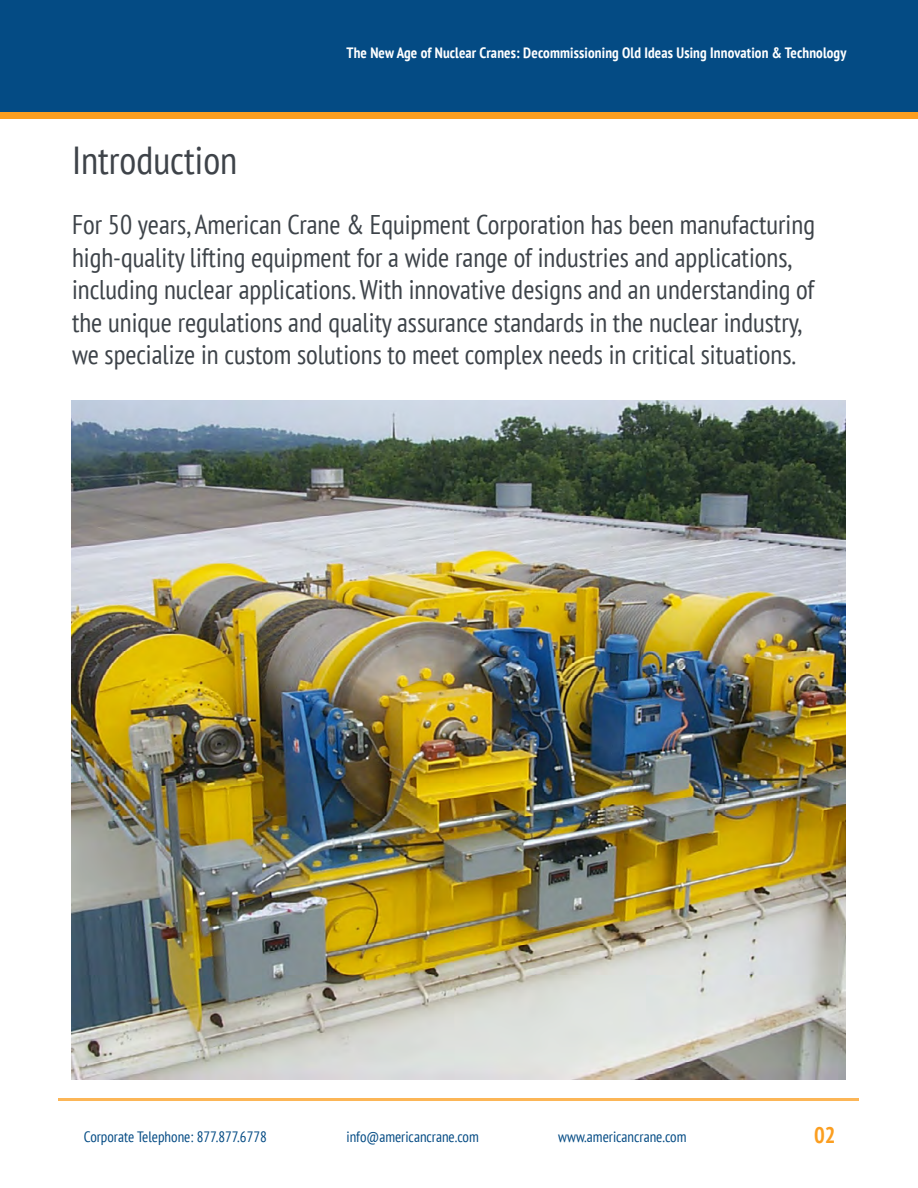
<style>
.page{position:relative;width:918px;height:1188px;background:#fff}
.page>*{position:absolute;margin:0;border:0;box-sizing:border-box;transform-origin:0 0}
.H1{font:condensed 39px "PT Sans";color:#3e4349}
.H3_white{font:condensed 27px/32.4px "PT Sans";color:#3d4349}
.t1{font:700 condensed 22.5px "PT Sans";color:#fb9e20}
.t2{font:condensed 15px "PT Sans";color:#044b84}
.t3{font:700 condensed 15px "PT Sans";letter-spacing:.01em;color:#fff}
</style>
<div class="page">
<div style="left:0;top:102px;width:918px;height:16px;background:#fb9e20"></div>
<div style="left:0;top:0;width:918px;height:112px;background:#044b84"></div>
<hr style="left:59px;top:1098px;width:800px;height:2px;background:#fb9e20">
<img style="left:72px;top:401px;width:774px;height:679px">
<h2 class="H1" style="left:72px;top:135px;width:167px">Introduction</h2>
<p class="t3" style="left:346px;top:43px;width:502px">The New Age of Nuclear Cranes: Decommissioning Old Ideas Using Innovation &amp; Technology</p>
<h4 class="H3_white" style="left:72px;top:208px;width:745px">For 50 years, American Crane &amp; Equipment Corporation has been manufacturing high-quality lifting equipment for a wide range of industries and applications, including nuclear applications. With innovative designs and an understanding of the unique regulations and quality assurance standards in the nuclear industry, we specialize in custom solutions to meet complex needs in critical situations.</h4>
<p class="t2" style="left:84px;top:1127px;width:184px">Corporate Telephone: 877.877.6778</p>
<p class="t2" style="left:346px;top:1127px;width:134px">info@americancrane.com</p>
<p class="t2" style="left:558px;top:1127px;width:130px">www.americancrane.com</p>
<p class="t1" style="left:814px;top:1120px;width:23px">02</p>
</div>
